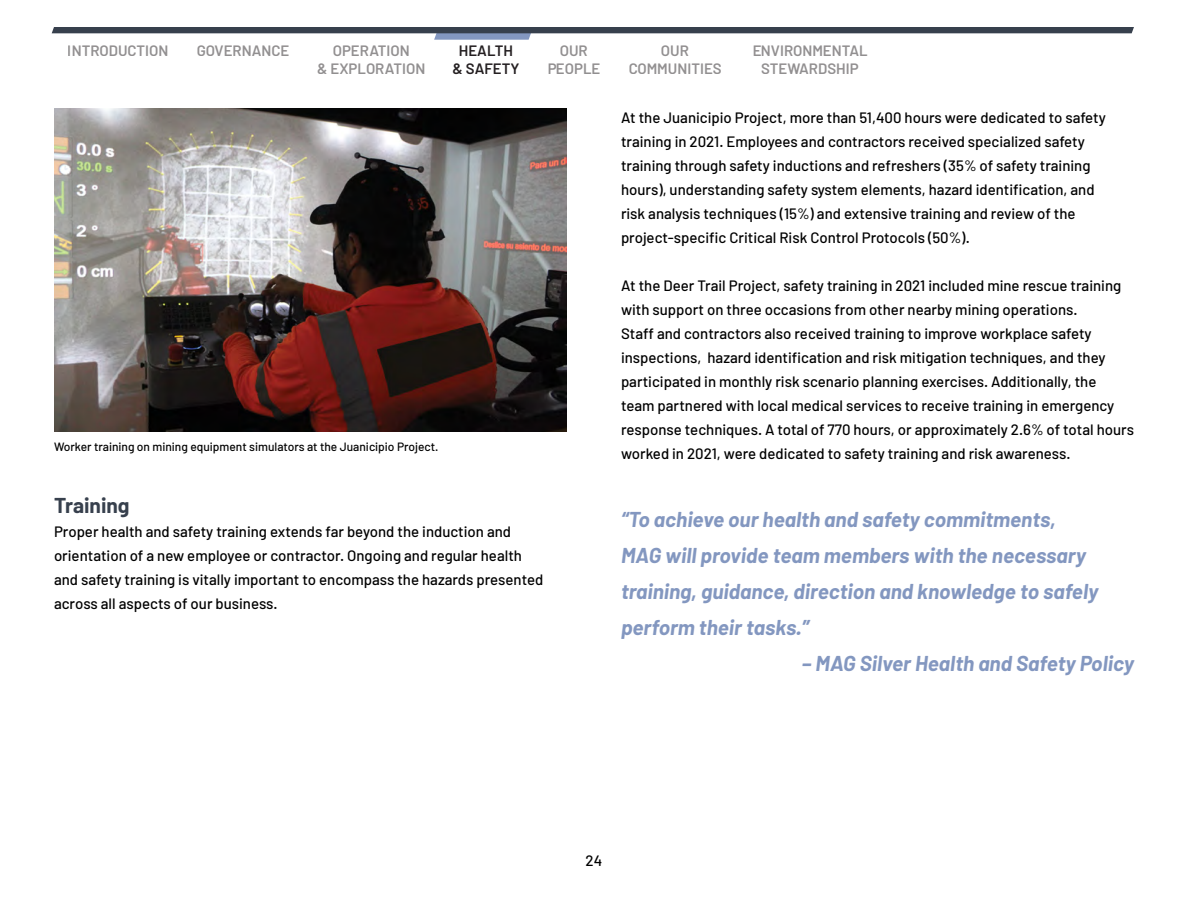
<style>
.page{position:relative;width:1188px;height:918px;background:#fff}
.page>*{position:absolute;margin:0;border:0;box-sizing:border-box;transform-origin:0 0}
.t1{font:italic 700 21px/36px "Barlow";color:#8397c0}
.t2{font:700 21px "Barlow";color:#37404d}
.t3{font:500 15px/24px "Barlow";color:#000}
.t4{font:600 15px/18px "Barlow";color:#241f21;text-align:center}
.t5{font:500 12px "Barlow";color:#000}
</style>
<div class="page">
<svg style="left:52px;top:27px;width:1082px;height:13px"></svg>
<img style="left:54px;top:108px;width:513px;height:324px">
<p class="t4" style="left:68px;top:41px;width:102px">INTRODUCTION</p>
<p class="t4" style="left:197px;top:41px;width:94px">GOVERNANCE</p>
<p class="t4" style="left:317px;top:41px;width:110px">OPERATION<br>&amp; EXPLORATION</p>
<p class="t4" style="left:453px;top:41px;width:68px">HEALTH &amp; SAFETY</p>
<p class="t4" style="left:752px;top:41px;width:117px">ENVIRONMENTAL<br>STEWARDSHIP</p>
<p class="t4" style="left:547px;top:41px;width:55px">OUR<br>PEOPLE</p>
<p class="t4" style="left:628px;top:41px;width:95px">OUR<br>COMMUNITIES</p>
<p class="t5" style="left:54px;top:439px;width:386px">Worker training on mining equipment simulators at the Juanicipio Project.</p>
<h1 class="t2" style="left:54px;top:492px;width:77px">Training</h1>
<p class="t3" style="left:54px;top:519px;width:491px">Proper health and safety training extends far beyond the induction and orientation of a new employee or contractor. Ongoing and regular health and safety training is vitally important to encompass the hazards presented across all aspects of our business.</p>
<p class="t3" style="left:621px;top:105px;width:486px">At the Juanicipio Project, more than 51,400 hours were dedicated to safety training in 2021. Employees and contractors received specialized safety training through safety inductions and refreshers (35% of safety training hours), understanding safety system elements, hazard identification, and risk analysis techniques (15%) and extensive training and review of the project-specific Critical Risk Control Protocols (50%).</p>
<p class="t3" style="left:621px;top:273px;width:515px">At the Deer Trail Project, safety training in 2021 included mine rescue training with support on three occasions from other nearby mining operations.<br>Staff and contractors also received training to improve workplace safety inspections, hazard identification and risk mitigation techniques, and they participated in monthly risk scenario planning exercises. Additionally, the<br>team partnered with local medical services to receive training in emergency response techniques. A total of 770 hours, or approximately 2.6% of total hours worked in 2021, were dedicated to safety training and risk awareness.</p>
<h1 class="t1" style="left:621px;top:502px;width:479px">“To achieve our health and safety commitments, MAG will provide team members with the necessary training, guidance, direction and knowledge to safely perform their tasks.”</h1>
<h1 class="t1" style="left:802px;top:645px;width:334px">– MAG Silver Health and Safety Policy</h1>
<p class="t3" style="left:586px;top:848px;width:18px">24</p>
</div>
